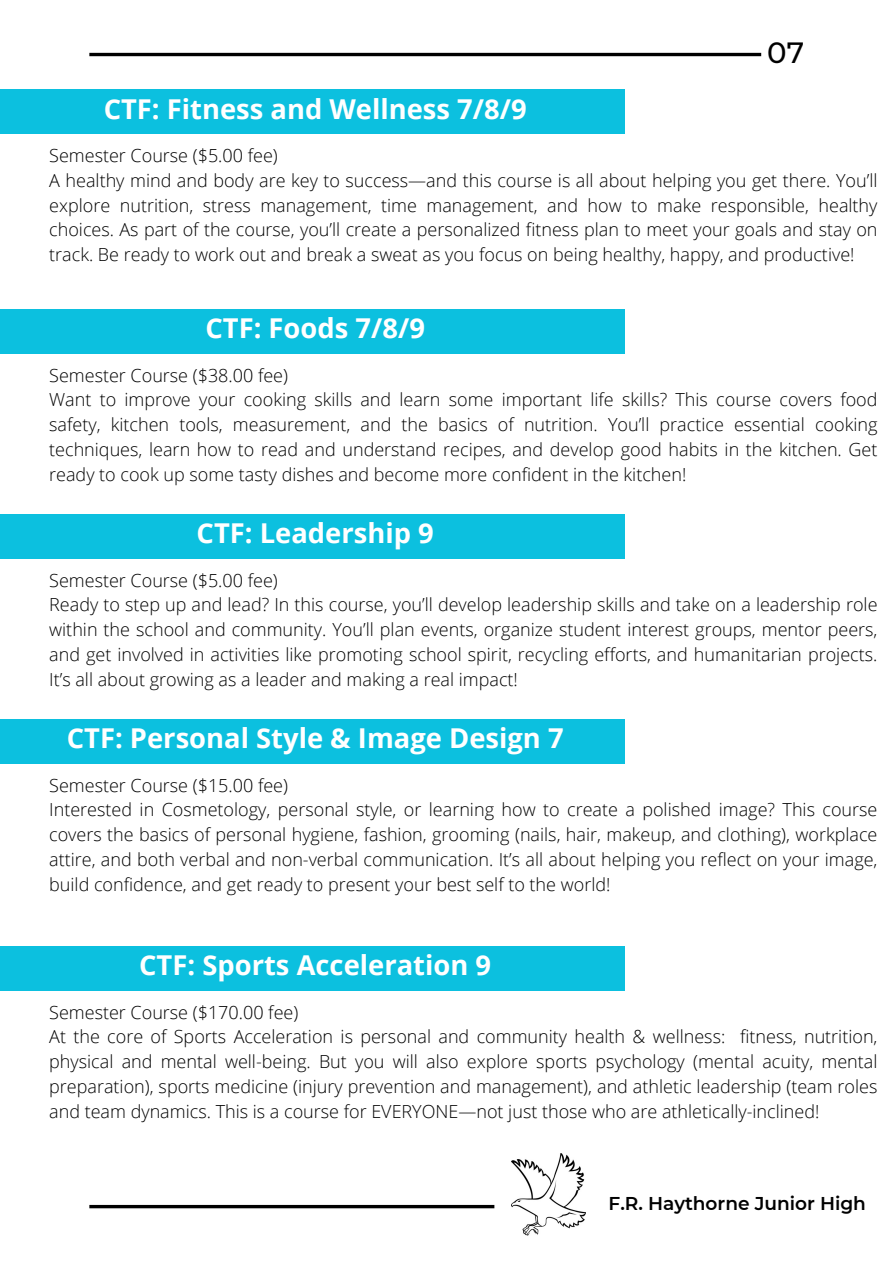
<style>
.page{position:relative;width:894px;height:1264px;background:#fff}
.page>*{position:absolute;margin:0;border:0;box-sizing:border-box;transform-origin:0 0}
.t1{font:500 29.25px "Montserrat";color:#000}
.t2{font:700 27.3px "Open Sans";color:#fff}
.t3{font:600 18.6px "Montserrat";color:#000}
.t4{font:300 18px/24.8px "Open Sans";color:#000;text-align:justify}
</style>
<div class="page">
<svg style="left:89px;top:1204px;width:405px;height:4px;background:#3b3b3b"></svg>
<hr style="left:89px;top:53px;width:672px;height:3px;background:#000">
<div style="left:0;top:89px;width:624px;height:45px;background:#0cc0df"></div>
<img style="left:511px;top:1153px;width:74px;height:82px">
<div style="left:0;top:514px;width:624px;height:44px;background:#0cc0df"></div>
<div style="left:0;top:719px;width:624px;height:44px;background:#0cc0df"></div>
<div style="left:0;top:946px;width:624px;height:44px;background:#0cc0df"></div>
<div style="left:0;top:309px;width:624px;height:44px;background:#0cc0df"></div>
<p class="t1" style="left:767px;top:35px;width:38px">07</p>
<p class="t2" style="left:104px;top:89px;width:424px">CTF: Fitness and Wellness 7/8/9</p>
<h1 class="t4" style="left:49px;top:143px;width:230px">Semester Course ($5.00 fee)</h1>
<p class="t4" style="left:49px;top:167px;width:829px">A healthy mind and body are key to success—and this course is all about helping you get there. You’ll explore nutrition, stress management, time management, and how to make responsible, healthy choices. As part of the course, you’ll create a personalized fitness plan to meet your goals and stay on track. Be ready to work out and break a sweat as you focus on being healthy, happy, and productive!</p>
<h1 class="t2" style="left:205px;top:309px;width:221px">CTF: Foods 7/8/9</h1>
<p class="t4" style="left:49px;top:362px;width:240px">Semester Course ($38.00 fee)</p>
<p class="t4" style="left:49px;top:387px;width:829px">Want to improve your cooking skills and learn some important life skills? This course covers food safety, kitchen tools, measurement, and the basics of nutrition. You’ll practice essential cooking techniques, learn how to read and understand recipes, and develop good habits in the kitchen. Get ready to cook up some tasty dishes and become more confident in the kitchen!</p>
<h1 class="t2" style="left:196px;top:514px;width:238px">CTF: Leadership 9</h1>
<p class="t4" style="left:49px;top:567px;width:230px">Semester Course ($5.00 fee)</p>
<p class="t4" style="left:49px;top:592px;width:829px">Ready to step up and lead? In this course, you’ll develop leadership skills and take on a leadership role within the school and community. You’ll plan events, organize student interest groups, mentor peers, and get involved in activities like promoting school spirit, recycling efforts, and humanitarian projects.<br>It’s all about growing as a leader and making a real impact!</p>
<h1 class="t2" style="left:67px;top:719px;width:498px">CTF: Personal Style &amp; Image Design 7</h1>
<p class="t4" style="left:49px;top:772px;width:240px">Semester Course ($15.00 fee)</p>
<p class="t4" style="left:49px;top:797px;width:829px">Interested in Cosmetology, personal style, or learning how to create a polished image? This course covers the basics of personal hygiene, fashion, grooming (nails, hair, makeup, and clothing), workplace attire, and both verbal and non-verbal communication. It’s all about helping you reflect on your image, build confidence, and get ready to present your best self to the world!</p>
<h1 class="t2" style="left:139px;top:946px;width:353px">CTF: Sports Acceleration 9</h1>
<p class="t4" style="left:49px;top:999px;width:250px">Semester Course ($170.00 fee)</p>
<p class="t4" style="left:49px;top:1024px;width:829px">At the core of Sports Acceleration is personal and community health &amp; wellness: fitness, nutrition, physical and mental well-being. But you will also explore sports psychology (mental acuity, mental preparation), sports medicine (injury prevention and management), and athletic leadership (team roles and team dynamics. This is a course for EVERYONE—not just those who are athletically-inclined!</p>
<p class="t3" style="left:608px;top:1191px;width:259px">F.R. Haythorne Junior High</p>
</div>
